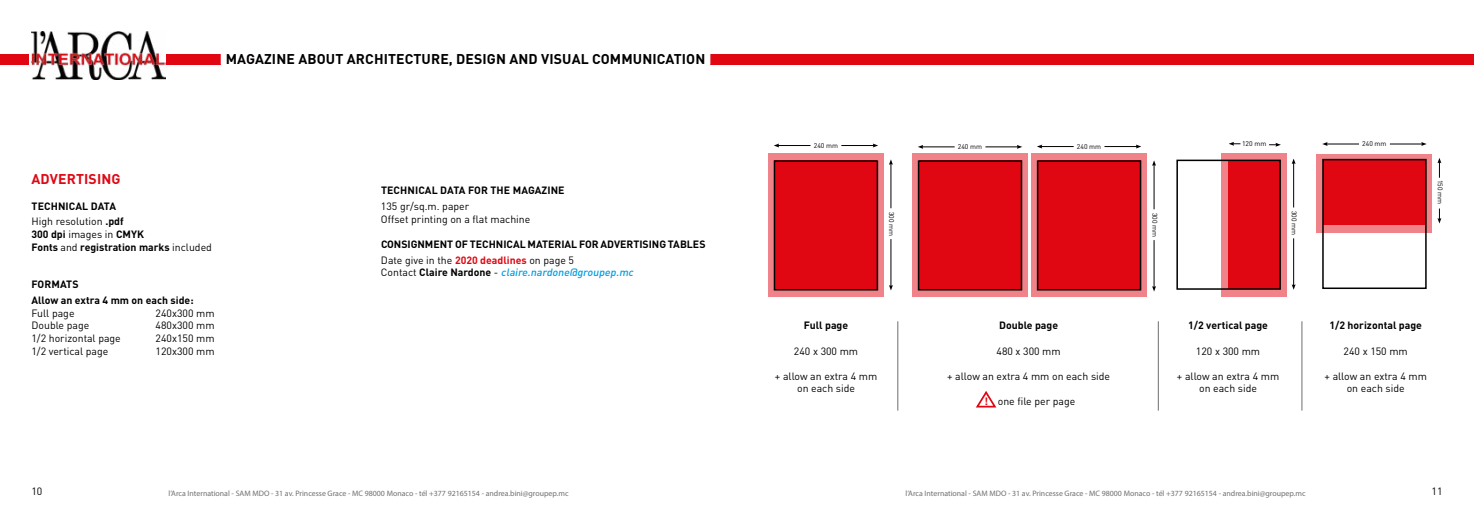
<style>
.page{position:relative;width:1474px;height:521px;background:#fff}
.page>*{position:absolute;margin:0;border:0;box-sizing:border-box;transform-origin:0 0}
.t1{font:700 14px "DIN Pro";letter-spacing:.01em;color:#000}
.t2{font:700 14px "DIN Pro";letter-spacing:.01em;color:#e00713}
.t3{font:10.5px/12.6px "DIN Pro";color:#000;text-align:center}
.t4{font:700 10.5px/15.8px "DIN Pro";color:#000}
.t5{font:italic 500 10.5px "DIN Pro";color:#009fe3}
.t6{font:7.88px "Myriad Pro";color:#706f6f}
.t7{font:6.83px "DIN Pro";color:#000}
.s1{font-weight:400}
.s2{color:#e00713}
.s3{font-weight:400;font-style:normal;color:#000}
.s4{font-weight:700;font-style:normal;color:#000}
.s5{font-weight:700;color:#e00713}
</style>
<div class="page">
<div style="left:166px;top:54px;width:1307px;height:11px;background:#e00713"></div>
<div style="left:0;top:54px;width:29px;height:11px;background:#e00713"></div>
<img style="left:31px;top:32px;width:134px;height:48px">
<div style="left:220px;top:54px;width:491px;height:11px;background:#fff"></div>
<svg style="left:1316px;top:154px;width:115px;height:78px;background:#e77e84"></svg>
<svg style="left:1220px;top:153px;width:66px;height:143px;background:#e38287"></svg>
<svg style="left:1031px;top:153px;width:115px;height:143px;background:#e67e84"></svg>
<div style="left:1037px;top:160px;width:103px;height:129px;background:#e00713"></div>
<div style="left:1228px;top:160px;width:52px;height:129px;background:#e00713"></div>
<div style="left:1323px;top:160px;width:102px;height:65px;background:#e00713"></div>
<div style="left:1036px;top:160px;width:105px;height:130px;border:2px solid #000"></div>
<div style="left:1176px;top:160px;width:104px;height:130px;border:2px solid #000"></div>
<div style="left:1322px;top:159px;width:104px;height:130px;border:2px solid #000"></div>
<svg style="left:912px;top:153px;width:115px;height:143px;background:#e67e84"></svg>
<div style="left:918px;top:160px;width:103px;height:129px;background:#e00713"></div>
<div style="left:917px;top:160px;width:105px;height:130px;border:2px solid #000"></div>
<svg style="left:768px;top:153px;width:115px;height:143px;background:#e87f85"></svg>
<div style="left:774px;top:160px;width:103px;height:129px;background:#e00713"></div>
<div style="left:773px;top:160px;width:105px;height:130px;border:2px solid #000"></div>
<hr style="left:921px;top:147px;width:33px;height:1px;background:#000">
<svg style="left:918px;top:145px;width:5px;height:4px"></svg>
<hr style="left:985px;top:147px;width:33px;height:1px;background:#000">
<svg style="left:1016px;top:145px;width:6px;height:4px"></svg>
<hr style="left:1040px;top:146px;width:33px;height:1px;background:#000">
<svg style="left:1037px;top:145px;width:5px;height:4px"></svg>
<hr style="left:1104px;top:146px;width:33px;height:1px;background:#000">
<svg style="left:1135px;top:145px;width:6px;height:4px"></svg>
<hr style="left:1153px;top:164px;width:1px;height:45px;background:#000">
<svg style="left:1152px;top:160px;width:4px;height:6px"></svg>
<hr style="left:1153px;top:240px;width:1px;height:47px;background:#000">
<svg style="left:1152px;top:286px;width:4px;height:6px"></svg>
<hr style="left:777px;top:145px;width:33px;height:1px;background:#000">
<hr style="left:841px;top:145px;width:33px;height:1px;background:#000">
<svg style="left:873px;top:144px;width:5px;height:3px"></svg>
<hr style="left:890px;top:163px;width:1px;height:45px;background:#000">
<svg style="left:889px;top:159px;width:4px;height:6px"></svg>
<hr style="left:890px;top:239px;width:1px;height:47px;background:#000">
<svg style="left:889px;top:285px;width:4px;height:5px"></svg>
<svg style="left:1269px;top:143px;width:11px;height:4px"></svg>
<hr style="left:1293px;top:163px;width:1px;height:44px;background:#000">
<svg style="left:1291px;top:159px;width:4px;height:5px"></svg>
<hr style="left:1293px;top:238px;width:1px;height:48px;background:#000">
<svg style="left:1291px;top:284px;width:4px;height:6px"></svg>
<hr style="left:1326px;top:144px;width:32px;height:1px;background:#000">
<svg style="left:1322px;top:142px;width:5px;height:4px"></svg>
<hr style="left:1389px;top:144px;width:33px;height:1px;background:#000">
<svg style="left:1421px;top:142px;width:5px;height:4px"></svg>
<svg style="left:1437px;top:158px;width:4px;height:20px"></svg>
<svg style="left:1437px;top:208px;width:4px;height:15px"></svg>
<svg style="left:1229px;top:142px;width:11px;height:4px"></svg>
<svg style="left:976px;top:391px;width:21px;height:17px"></svg>
<hr style="left:897px;top:321px;width:1px;height:89px;background:#706f6f">
<hr style="left:1158px;top:321px;width:1px;height:89px;background:#706f6f">
<hr style="left:1301px;top:321px;width:1px;height:89px;background:#706f6f">
<h1 class="t1" style="left:226px;top:49px;width:481px">MAGAZINE ABOUT ARCHITECTURE, DESIGN AND VISUAL COMMUNICATION</h1>
<h1 class="t2" style="left:32px;top:170px;width:90px">ADVERTISING</h1>
<p class="t4" style="left:31px;top:197px;width:94px">TECHNICAL DATA<br><span class="s1">High resolution</span> .pdf</p>
<p class="t4" style="left:31px;top:227px;width:182px;line-height:12.6px">300 dpi <span class="s1">images in</span> CMYK<br>Fonts <span class="s1">and</span> registration marks <span class="s1">included</span></p>
<p class="t4" style="left:31px;top:276px;width:164px">FORMATS<br>Allow an extra 4 mm on each side:</p>
<p class="t3" style="left:31px;top:306px;width:45px">Full page</p>
<p class="t3" style="left:156px;top:306px;width:60px">240x300 mm</p>
<p class="t3" style="left:31px;top:319px;width:59px">Double page</p>
<p class="t3" style="left:156px;top:319px;width:60px">480x300 mm</p>
<p class="t3" style="left:31px;top:331px;width:91px">1/2 horizontal page</p>
<p class="t3" style="left:156px;top:331px;width:60px">240x150 mm</p>
<p class="t3" style="left:31px;top:344px;width:78px">1/2 vertical page</p>
<p class="t3" style="left:156px;top:344px;width:60px">120x300 mm</p>
<p class="t4" style="left:381px;top:182px;width:185px">TECHNICAL DATA FOR THE MAGAZINE</p>
<p class="t3" style="left:381px;top:199px;width:151px;text-align:left">135 gr/sq.m. paper<br>Offset printing on a flat machine</p>
<p class="t4" style="left:381px;top:236px;width:326px">CONSIGNMENT OF TECHNICAL MATERIAL FOR ADVERTISING TABLES<br><span class="s1">Date give in the</span> <span class="s2">2020 deadlines</span> <span class="s1">on page 5</span></p>
<p class="t5" style="left:381px;top:265px;width:256px"><span class="s3">C o n t a c t</span> <span class="s4">C la i re N a rd o n e</span> <span class="s3">-</span> claire.nardone@groupep.mc</p>
<p class="t7" style="left:813px;top:140px;width:26px">240 mm</p>
<p class="t7" style="left:896px;top:211px;width:26px;rotate:90deg">300 mm</p>
<p class="t4" style="left:804px;top:317px;width:46px">Full page</p>
<p class="t3" style="left:794px;top:344px;width:66px">240 x 300 mm</p>
<p class="t3" style="left:775px;top:369px;width:104px">+ allow an extra 4 mm on each side</p>
<p class="t7" style="left:957px;top:142px;width:26px">240 mm</p>
<p class="t7" style="left:1076px;top:141px;width:26px">240 mm</p>
<p class="t4" style="left:999px;top:317px;width:60px">Double page</p>
<p class="t3" style="left:996px;top:344px;width:66px">480 x 300 mm</p>
<p class="t3" style="left:947px;top:369px;width:164px">+ allow an extra 4 mm on each side</p>
<p class="t3" style="left:984px;top:394px;width:92px"><span class="s5">!</span> one file per page</p>
<p class="t7" style="left:1159px;top:212px;width:26px;rotate:90deg">300 mm</p>
<p class="t7" style="left:1241px;top:139px;width:26px">120 mm</p>
<p class="t7" style="left:1298px;top:211px;width:26px;rotate:90deg">300 mm</p>
<p class="t7" style="left:1362px;top:139px;width:26px">240 mm</p>
<p class="t7" style="left:1444px;top:180px;width:26px;rotate:90deg">150 mm</p>
<p class="t4" style="left:1188px;top:317px;width:81px">1/2 vertical page</p>
<p class="t3" style="left:1195px;top:344px;width:66px">120 x 300 mm</p>
<p class="t3" style="left:1176px;top:369px;width:104px">+ allow an extra 4 mm on each side</p>
<p class="t4" style="left:1329px;top:317px;width:94px">1/2 horizontal page</p>
<p class="t3" style="left:1343px;top:344px;width:66px">240 x 150 mm</p>
<p class="t3" style="left:1324px;top:369px;width:104px">+ allow an extra 4 mm on each side</p>
<p class="t3" style="left:32px;top:484px;width:12px">10</p>
<p class="t6" style="left:168px;top:488px;width:401px">l’Arca International - SAM MDO - 31 av. Princesse Grace - MC 98000 Monaco - tél +377 92165154 - andrea.bini@groupep.mc</p>
<p class="t6" style="left:905px;top:488px;width:401px">l’Arca International - SAM MDO - 31 av. Princesse Grace - MC 98000 Monaco - tél +377 92165154 - andrea.bini@groupep.mc</p>
<p class="t3" style="left:1431px;top:484px;width:12px">11</p>
</div>
